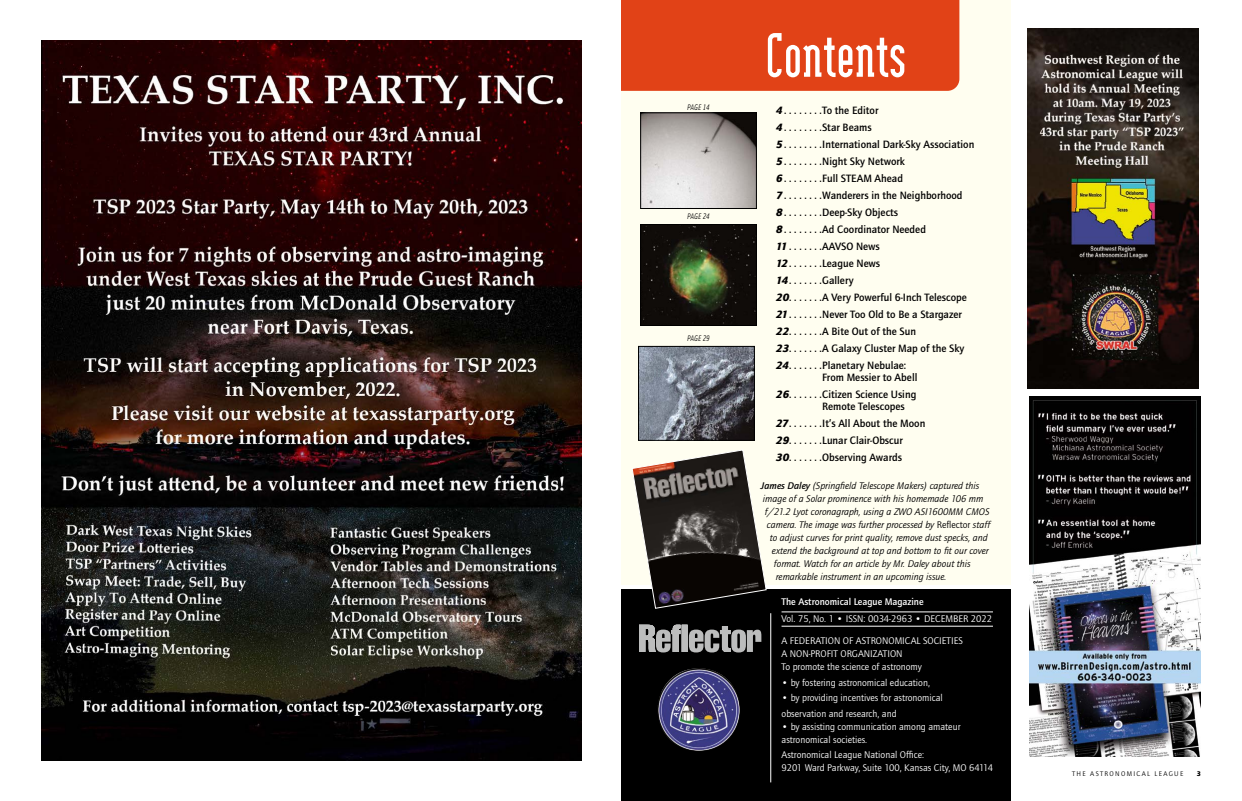
<style>
.page{position:relative;width:1242px;height:801px;background:#fff}
.page>*{position:absolute;margin:0;border:0;box-sizing:border-box;transform-origin:0 0}
.t1{font:700 75px "Modula Serif";color:#fff}
.t2{font:700 11px/17px "Quay Itc T";color:#000}
.t3{font:italic 10px "Quay Itc T";color:#000}
.t4{font:10px/13px "Quay Itc T";color:#fff}
.t5{font:700 10px "Quay Itc T";color:#fff}
.t6{font:italic 8.1px "Solex Regular Lining";color:#000}
.t7{font:7px "Quay Itc T";letter-spacing:.19em;color:#000}
.t8{font:900 7px "Quay Itc T";color:#000}
.s1{font-weight:900;font-style:italic}
.s2{font-weight:700}
.s3{font-style:normal}
</style>
<div class="page">
<div style="left:622px;top:0;width:389px;height:585px;background:#fffef0"></div>
<img style="left:640px;top:348px;width:113px;height:91px">
<div style="left:638px;top:346px;width:117px;height:95px;border:1px solid #000"></div>
<div style="left:622px;top:590px;width:389px;height:211px;background:#000"></div>
<hr style="left:782px;top:626px;width:211px;height:1px;background:#fff">
<hr style="left:782px;top:611px;width:211px;height:1px;background:#fff">
<div style="left:621px;top:0;width:338px;height:91px;background:#e14217"></div>
<svg style="left:639px;top:625px;width:122px;height:27px"></svg>
<img style="left:658px;top:668px;width:82px;height:83px;border-radius:41px">
<hr style="left:770px;top:613px;width:1px;height:169px;background:#fff">
<img style="left:643px;top:115px;width:112px;height:92px">
<div style="left:641px;top:113px;width:116px;height:96px;border:1px solid #000"></div>
<img style="left:643px;top:226px;width:112px;height:98px">
<div style="left:641px;top:224px;width:116px;height:102px;border:1px solid #000"></div>
<svg style="left:632px;top:450px;width:134px;height:159px"></svg>
<img style="left:41px;top:40px;width:540px;height:720px">
<img style="left:1030px;top:396px;width:171px;height:360px">
<img style="left:1028px;top:29px;width:171px;height:360px">
<p class="t6" style="left:687px;top:102px;width:24px">PAGE 14</p>
<p class="t6" style="left:687px;top:211px;width:24px">PAGE 24</p>
<p class="t6" style="left:687px;top:333px;width:24px">PAGE 29</p>
<h1 class="t1" style="left:765px;top:22px;width:143px">Contents</h1>
<p class="t2" style="left:776px;top:102px;width:200px"><span class="s1">4</span> . . . . . . . To the Editor<br><span class="s1">4</span> . . . . . . . Star Beams<br><span class="s1">5</span> . . . . . . . International Dark-Sky Association<br><span class="s1">5</span> . . . . . . . Night Sky Network<br><span class="s1">6</span> . . . . . . . Full STEAM Ahead<br><span class="s1">7</span> . . . . . . . Wanderers in the Neighborhood<br><span class="s1">8</span> . . . . . . . Deep-Sky Objects<br><span class="s1">8</span> . . . . . . . Ad Coordinator Needed<br><span class="s1">11</span> . . . . . . AAVSO News<br><span class="s1">12</span> . . . . . . League News<br><span class="s1">14</span> . . . . . . Gallery<br><span class="s1">20</span> . . . . . . A Very Powerful 6-Inch Telescope<br><span class="s1">21</span> . . . . . . Never Too Old to Be a Stargazer<br><span class="s1">22</span> . . . . . . A Bite Out of the Sun<br><span class="s1">23</span> . . . . . . A Galaxy Cluster Map of the Sky<br><span class="s1">24</span> . . . . . . Planetary Nebulae:</p>
<p class="t2" style="left:776px;top:369px;width:143px;text-align:right">From Messier to Abell<br><span class="s1">26</span> . . . . . . Citizen Science Using</p>
<p class="t2" style="left:776px;top:398px;width:151px;text-indent:46px">Remote Telescopes<br><span class="s1">27</span> . . . . . . It’s All About the Moon<br><span class="s1">29</span> . . . . . . Lunar Clair-Obscur<br><span class="s1">30</span> . . . . . . Observing Awards</p>
<p class="t3" style="left:761px;top:479px;width:220px"><span class="s2">James Daley</span> (Springfield Telescope Makers) captured this</p>
<p class="t3" style="left:763px;top:492px;width:222px">image of a Solar prominence with his homemade 106 mm</p>
<p class="t3" style="left:765px;top:505px;width:226px">f/21.2 Lyot coronagraph, using a ZWO ASI1600MM CMOS</p>
<p class="t3" style="left:767px;top:518px;width:225px">camera. The image was further processed by <span class="s3">Reflector</span> staff</p>
<p class="t3" style="left:770px;top:531px;width:219px">to adjust curves for print quality, remove dust specks, and</p>
<p class="t3" style="left:772px;top:544px;width:218px">extend the background at top and bottom to fit our cover</p>
<p class="t3" style="left:774px;top:557px;width:198px">format. Watch for an article by Mr. Daley about this</p>
<p class="t3" style="left:776px;top:570px;width:172px">remarkable instrument in an upcoming issue.</p>
<p class="t5" style="left:782px;top:596px;width:144px">The Astronomical League Magazine</p>
<p class="t4" style="left:782px;top:612px;width:212px">Vol. 75, No. 1 • ISSN: 0034-2963 • DECEMBER 2022</p>
<p class="t4" style="left:782px;top:634px;width:183px">A FEDERATION OF ASTRONOMICAL SOCIETIES<br>A NON-PROFIT ORGANIZATION<br>To promote the science of astronomy</p>
<p class="t4" style="left:782px;top:676px;width:150px">• by fostering astronomical education,</p>
<p class="t4" style="left:782px;top:690px;width:163px;line-height:15.5px">• by providing incentives for astronomical observation and research, and</p>
<p class="t4" style="left:782px;top:720px;width:180px">• by assisting communication among amateur astronomical societies.</p>
<p class="t4" style="left:782px;top:748px;width:213px">Astronomical League National Office:<br>9201 Ward Parkway, Suite 100, Kansas City, MO 64114</p>
<p class="t7" style="left:1072px;top:769px;width:113px">THE ASTRONOMICAL LEAGUE</p>
<p class="t8" style="left:1197px;top:769px;width:6px">3</p>
</div>
